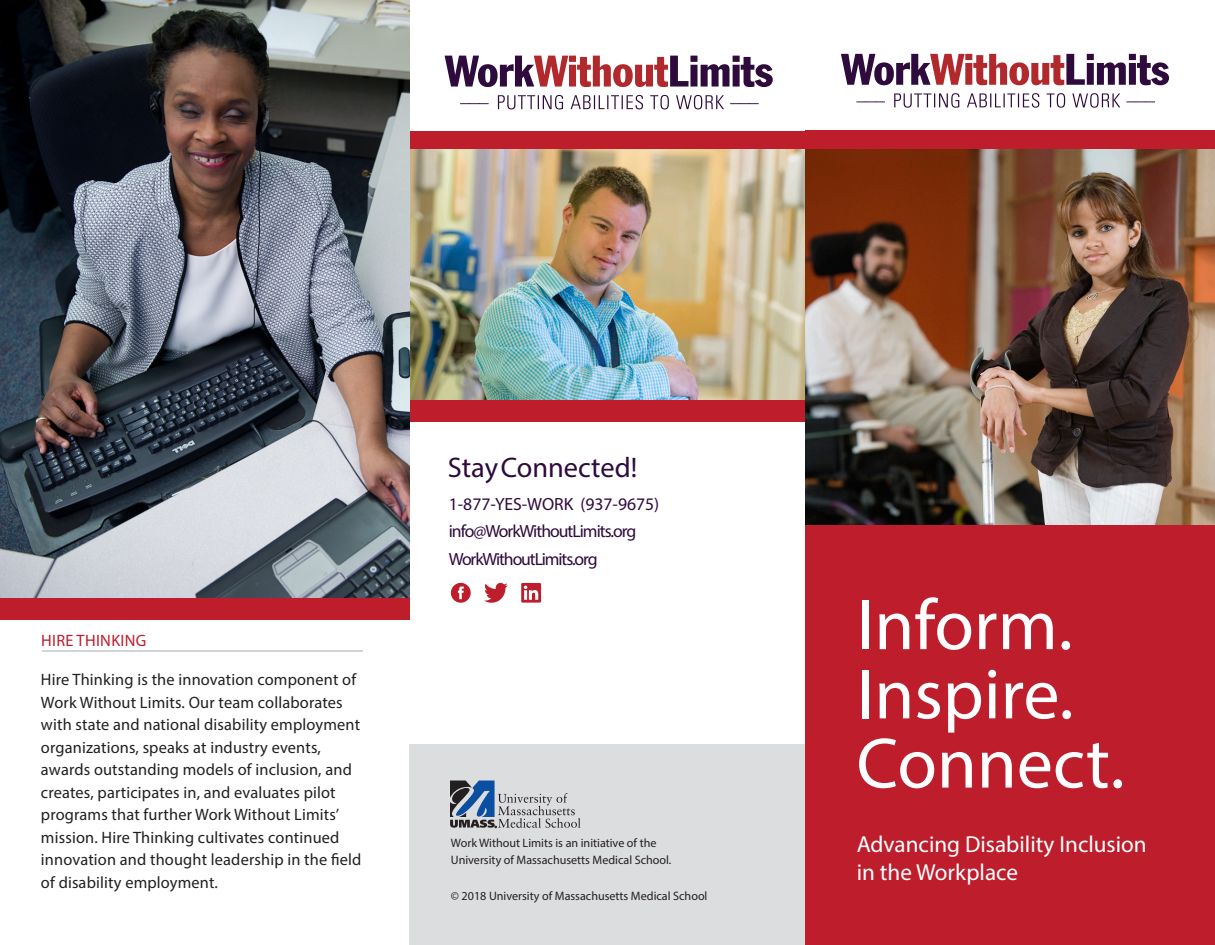
<style>
.page{position:relative;width:1215px;height:945px;background:#fff}
.page>*{position:absolute;margin:0;border:0;box-sizing:border-box;transform-origin:0 0}
.t1{font:72px/69.2px "Myriad Pro";color:#fff}
.t2{font:28.35px "Myriad Pro";color:#2e0a3d}
.t3{font:23.1px/27.8px "Myriad Pro";color:#fff}
.Pa0{font:17.7px "Myriad Pro";letter-spacing:-.055em;color:#2e0a3d}
.Pa0-2{font:17.7px "Myriad Pro";color:#2e0a3d}
.t4{font:16.5px/22.5px "Myriad Pro";letter-spacing:.01em;color:#231f20}
.t5{font:16.5px "Myriad Pro";letter-spacing:.02em;color:#be1d2c}
.t6{font:12.15px/16.2px "Myriad Pro";color:#231f20}
</style>
<div class="page">
<div style="left:410px;top:744px;width:402px;height:201px;background:#dcdddf"></div>
<svg style="left:856px;top:93px;width:299px;height:15px"></svg>
<svg style="left:841px;top:54px;width:328px;height:31px"></svg>
<svg style="left:460px;top:95px;width:299px;height:14px"></svg>
<svg style="left:445px;top:56px;width:328px;height:31px"></svg>
<div style="left:410px;top:131px;width:396px;height:291px;background:#be1d2c"></div>
<img style="left:410px;top:149px;width:395px;height:251px">
<img style="left:0;top:0;width:410px;height:598px">
<div style="left:806px;top:131px;width:409px;height:814px;background:#be1d2c"></div>
<div style="left:0;top:598px;width:410px;height:22px;background:#be1d2c"></div>
<img style="left:806px;top:149px;width:409px;height:376px">
<svg style="left:450px;top:780px;width:131px;height:48px"></svg>
<svg style="left:451px;top:583px;width:20px;height:20px"></svg>
<svg style="left:484px;top:583px;width:24px;height:20px"></svg>
<svg style="left:521px;top:583px;width:20px;height:20px"></svg>
<hr style="left:42px;top:651px;width:321px;height:1px;background:#a8a9ad">
<p class="t5" style="left:41px;top:630px;width:107px">HIRE THINKING</p>
<p class="t4" style="left:41px;top:668px;width:322px">Hire Thinking is the innovation component of Work Without Limits. Our team collaborates with state and national disability employment organizations, speaks at industry events, awards outstanding models of inclusion, and creates, participates in, and evaluates pilot programs that further Work Without Limits’ mission. Hire Thinking cultivates continued innovation and thought leadership in the field of disability employment.</p>
<p class="t2" style="left:448px;top:450px;width:191px">Stay Connected!</p>
<p class="Pa0-2" style="left:449px;top:493px;width:212px">1-877-YES-WORK (937-9675)</p>
<p class="Pa0" style="left:449px;top:521px;width:189px">info@WorkWithoutLimits.org</p>
<p class="Pa0" style="left:449px;top:548px;width:150px">WorkWithoutLimits.org</p>
<p class="t6" style="left:451px;top:835px;width:222px">Work Without Limits is an initiative of the<br>University of Massachusetts Medical School.</p>
<p class="t6" style="left:451px;top:888px;width:258px">© 2018 University of Massachusetts Medical School</p>
<p class="t1" style="left:856px;top:589px;width:270px">Inform.<br>Inspire.<br>Connect.</p>
<p class="t3" style="left:857px;top:830px;width:292px">Advancing Disability Inclusion in the Workplace</p>
</div>
